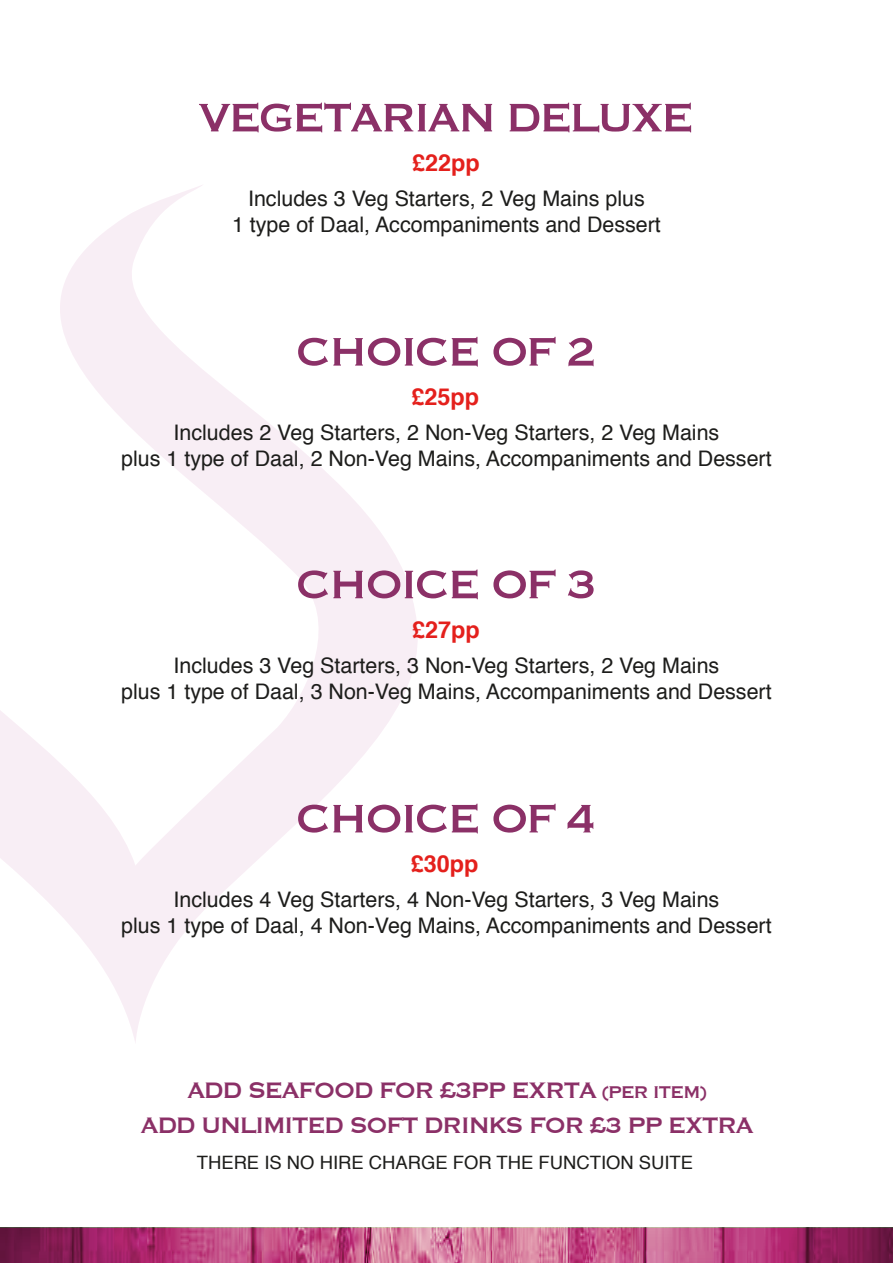
<style>
.page{position:relative;width:893px;height:1263px;background:#fff}
.page>*{position:absolute;margin:0;border:0;box-sizing:border-box;transform-origin:0 0}
.t1{font:52.35px "Copperplate";letter-spacing:-.06em;color:#8b3067;scale:.96 1}
.t2{font:29.1px/35px "Copperplate";letter-spacing:-.06em;color:#8b3067;text-align:center;scale:.96 1}
.t3{font:700 23.4px "Helvetica";color:#e4201c}
.t4{font:21.45px/25.7px "Helvetica";color:#1d1d1b;text-align:center}
.t5{font:18.45px "Helvetica";color:#1d1d1b}
.s1{font-size:22.05px}
</style>
<div class="page">
<svg style="left:0;top:185px;width:418px;height:857px"></svg>
<svg style="left:0;top:1228px;width:893px;height:35px;background:#b54a7d"></svg>
<h1 class="t1" style="left:198px;top:83px;width:519px">VEGETARIAN DELUXE</h1>
<p class="t3" style="left:412px;top:144px;width:69px">£22pp</p>
<p class="t4" style="left:232px;top:187px;width:430px">Includes 3 Veg Starters, 2 Veg Mains plus<br>1 type of Daal, Accompaniments and Dessert</p>
<h1 class="t1" style="left:295px;top:317px;width:315px">CHOICE OF 2</h1>
<p class="t3" style="left:411px;top:378px;width:69px">£25pp</p>
<p class="t4" style="left:121px;top:421px;width:652px">Includes 2 Veg Starters, 2 Non-Veg Starters, 2 Veg Mains<br>plus 1 type of Daal, 2 Non-Veg Mains, Accompaniments and Dessert</p>
<h1 class="t1" style="left:295px;top:550px;width:315px">CHOICE OF 3</h1>
<p class="t3" style="left:412px;top:610px;width:69px">£27pp</p>
<p class="t4" style="left:121px;top:653px;width:652px">Includes 3 Veg Starters, 3 Non-Veg Starters, 2 Veg Mains<br>plus 1 type of Daal, 3 Non-Veg Mains, Accompaniments and Dessert</p>
<h1 class="t1" style="left:295px;top:784px;width:315px">CHOICE OF 4</h1>
<p class="t3" style="left:411px;top:845px;width:69px">£30pp</p>
<p class="t4" style="left:121px;top:888px;width:652px">Includes 4 Veg Starters, 4 Non-Veg Starters, 3 Veg Mains<br>plus 1 type of Daal, 4 Non-Veg Mains, Accompaniments and Dessert</p>
<h2 class="t2" style="left:141px;top:1071px;width:641px">ADD SEAFOOD FOR £3PP EXRTA <span class="s1">(PER ITEM)<br></span>ADD UNLIMITED SOFT DRINKS FOR £3 PP EXTRA</h2>
<p class="t5" style="left:197px;top:1148px;width:498px">THERE IS NO HIRE CHARGE FOR THE FUNCTION SUITE</p>
</div>
